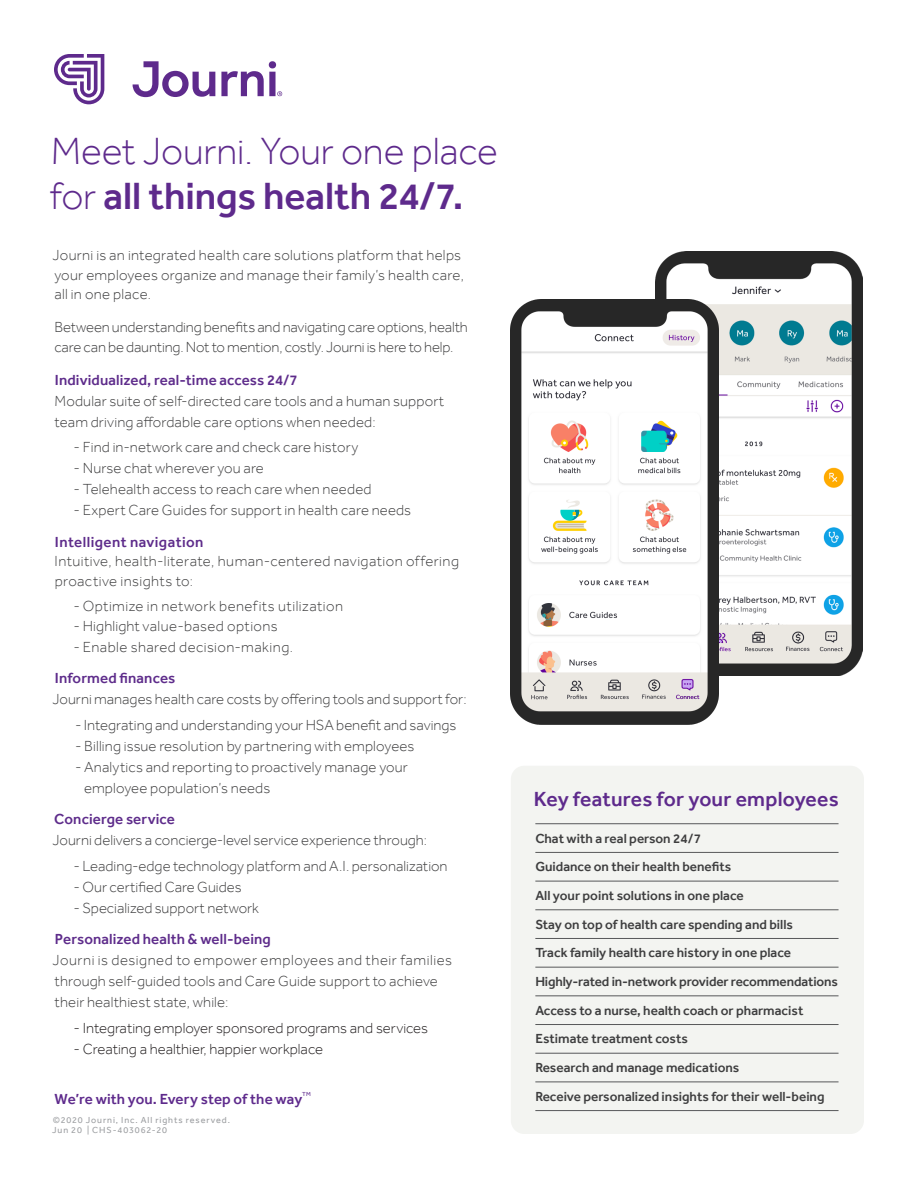
<style>
.page{position:relative;width:918px;height:1188px;background:#fff}
.page>*{position:absolute;margin:0;border:0;box-sizing:border-box;transform-origin:0 0}
.t1{font:300 39px/45px "Effra";letter-spacing:-.005em;color:#5e2a8c}
.t2{font:500 21px "Effra";letter-spacing:.01em;color:#5e2a8c}
.t3{font:300 15px/21px "Effra";letter-spacing:.01em;color:#3e3e3f}
.t4{font:300 15px/19.5px "Effra";letter-spacing:.03em;color:#3e3e3f}
.t5{font:300 15px/19.5px "Effra";letter-spacing:-.01em;color:#3e3e3f}
.t6{font:300 15px "Effra";color:#231f20}
.t7{font:500 15px "Effra";letter-spacing:.005em;color:#5e2a8c}
.t8{font:500 13.5px "Effra";color:#3e3e3f}
._01_Header{font:9px "Effra";letter-spacing:.1em;color:#9d9fa2}
.t9{font:6px "Effra";color:#5e2a8c}
.s1{font-weight:500}
.s2{font-weight:500;color:#5e2c8b}
</style>
<div class="page">
<img style="left:656px;top:252px;width:207px;height:423px">
<img style="left:511px;top:299px;width:207px;height:425px">
<div style="left:511px;top:766px;width:353px;height:368px;background:#f3f4f1;border-radius:14px"></div>
<hr style="left:535px;top:823px;width:304px;height:1px;background:#57585a">
<hr style="left:535px;top:852px;width:304px;height:1px;background:#57585a">
<hr style="left:535px;top:881px;width:304px;height:1px;background:#57585a">
<hr style="left:535px;top:910px;width:304px;height:1px;background:#57585a">
<hr style="left:535px;top:938px;width:304px;height:1px;background:#57585a">
<hr style="left:535px;top:967px;width:304px;height:1px;background:#57585a">
<hr style="left:535px;top:996px;width:304px;height:1px;background:#57585a">
<hr style="left:535px;top:1024px;width:304px;height:1px;background:#57585a">
<hr style="left:535px;top:1053px;width:304px;height:1px;background:#57585a">
<hr style="left:535px;top:1082px;width:304px;height:1px;background:#57585a">
<hr style="left:535px;top:1110px;width:304px;height:1px;background:#57585a">
<svg style="left:133px;top:61px;width:82px;height:36px"></svg>
<svg style="left:54px;top:54px;width:50px;height:50px"></svg>
<svg style="left:221px;top:61px;width:61px;height:35px"></svg>
<p class="t1" style="left:50px;top:128px;width:450px">Meet Journi. Your one place for <span class="s1">all things health 24/7.</span></p>
<p class="t3" style="left:53px;top:245px;width:413px;line-height:19.5px">Journi is an integrated health care solutions platform that helps your employees organize and manage their family’s health care, all in one place.</p>
<p class="t5" style="left:54px;top:317px;width:415px">Between understanding benefits and navigating care options, health care can be daunting. Not to mention, costly. Journi is here to help.</p>
<p class="t3" style="left:55px;top:369px;width:391px"><span class="s2">Individualized, real-time access 24/7<br></span>Modular suite of self-directed care tools and a human support team driving affordable care options when needed:</p>
<p class="t3" style="left:74px;top:436px;width:286px">- Find in-network care and check care history</p>
<p class="t3" style="left:74px;top:457px;width:192px">- Nurse chat wherever you are</p>
<p class="t3" style="left:74px;top:478px;width:300px">- Telehealth access to reach care when needed</p>
<p class="t3" style="left:74px;top:499px;width:339px">- Expert Care Guides for support in health care needs</p>
<p class="t4" style="left:55px;top:532px;width:406px"><span class="s2">Intelligent navigation<br></span>Intuitive, health-literate, human-centered navigation offering proactive insights to:</p>
<p class="t4" style="left:74px;top:596px;width:271px">- Optimize in network benefits utilization</p>
<p class="t3" style="left:74px;top:615px;width:206px">- Highlight value-based options</p>
<p class="t4" style="left:74px;top:637px;width:221px">- Enable shared decision-making.</p>
<p class="t3" style="left:53px;top:667px;width:416px"><span class="s2">Informed finances<br></span>Journi manages health care costs by offering tools and support for:</p>
<p class="t3" style="left:75px;top:714px;width:383px">- Integrating and understanding your HSA benefit and savings</p>
<p class="t3" style="left:75px;top:735px;width:341px">- Billing issue resolution by partnering with employees</p>
<p class="t3" style="left:84px;top:756px;width:325px;text-indent:-9px">- Analytics and reporting to proactively manage your employee population’s needs</p>
<p class="t3" style="left:53px;top:808px;width:376px"><span class="s2">Concierge service<br></span>Journi delivers a concierge-level service experience through:</p>
<p class="t3" style="left:74px;top:855px;width:376px">- Leading-edge technology platform and A.I. personalization</p>
<p class="t3" style="left:74px;top:876px;width:170px">- Our certified Care Guides</p>
<p class="t3" style="left:74px;top:897px;width:187px">- Specialized support network</p>
<p class="t3" style="left:53px;top:928px;width:401px"><span class="s2">Personalized health &amp; well-being<br></span>Journi is designed to empower employees and their families through self-guided tools and Care Guide support to achieve their healthiest state, while:</p>
<p class="t6" style="left:74px;top:1019px;width:356px">- Integrating employer sponsored programs and services</p>
<p class="t6" style="left:74px;top:1040px;width:251px">- Creating a healthier, happier workplace</p>
<p class="t7" style="left:55px;top:1090px;width:249px">We’re with you. Every step of the way</p>
<p class="t9" style="left:302px;top:1091px;width:10px">TM</p>
<p class="_01_Header" style="left:53px;top:1114px;width:179px">©2020 Journi, Inc. All rights reserved.</p>
<p class="_01_Header" style="left:52px;top:1125px;width:116px">Jun 20 | CHS-403062-20</p>
<p class="t2" style="left:534px;top:786px;width:306px">Key features for your employees</p>
<p class="t8" style="left:535px;top:830px;width:167px">Chat with a real person 24/7</p>
<p class="t8" style="left:535px;top:859px;width:198px">Guidance on their health benefits</p>
<p class="t8" style="left:535px;top:887px;width:210px">All your point solutions in one place</p>
<p class="t8" style="left:535px;top:916px;width:259px">Stay on top of health care spending and bills</p>
<p class="t8" style="left:535px;top:945px;width:257px">Track family health care history in one place</p>
<p class="t8" style="left:535px;top:973px;width:304px">Highly-rated in-network provider recommendations</p>
<p class="t8" style="left:535px;top:1002px;width:270px">Access to a nurse, health coach or pharmacist</p>
<p class="t8" style="left:535px;top:1031px;width:154px">Estimate treatment costs</p>
<p class="t8" style="left:535px;top:1060px;width:206px">Research and manage medications</p>
<p class="t8" style="left:535px;top:1088px;width:291px">Receive personalized insights for their well-being</p>
</div>
